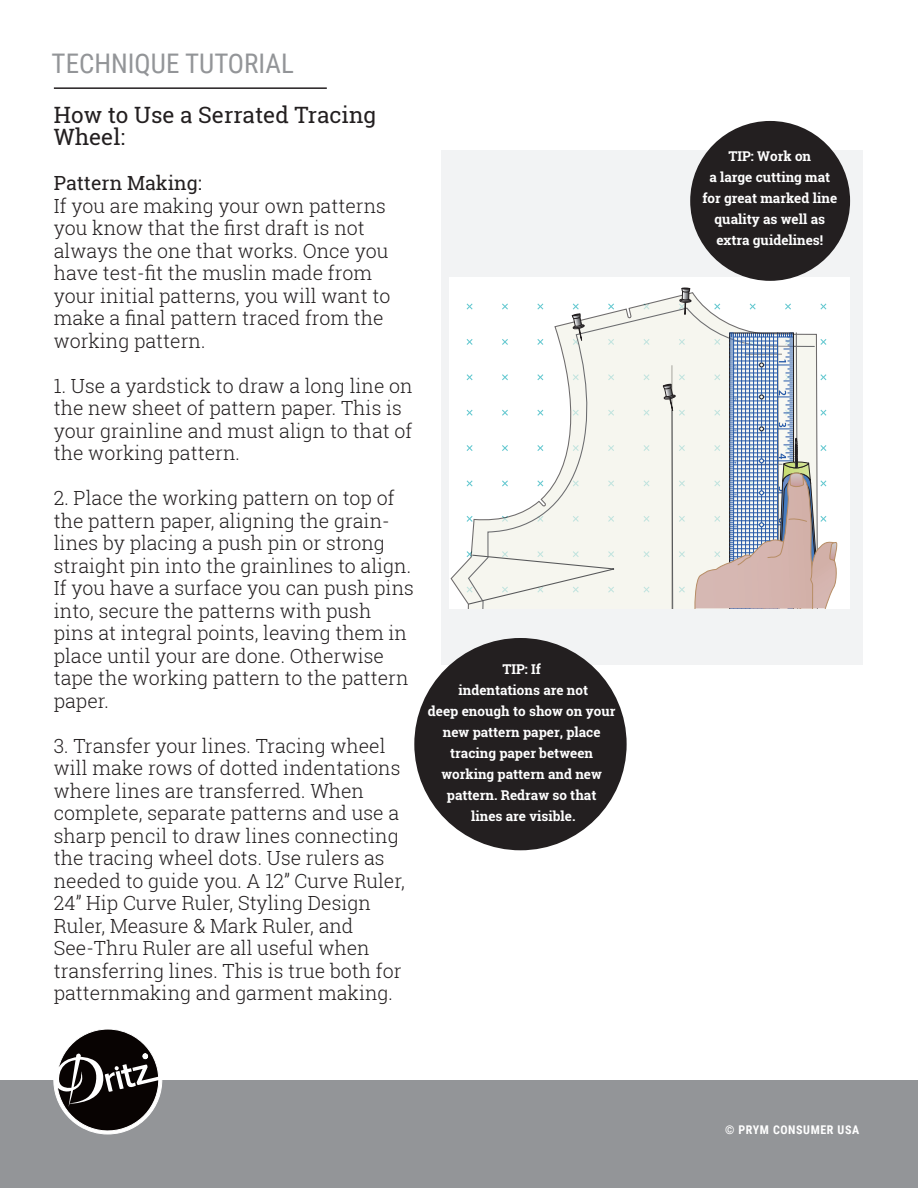
<style>
.page{position:relative;width:918px;height:1188px;background:#fff}
.page>*{position:absolute;margin:0;border:0;box-sizing:border-box;transform-origin:0 0}
.t1{font:27px "Roboto Condensed";color:#939598}
.t2{font:22.5px/22.5px "Roboto Slab";color:#231f20}
.t3{font:300 19.5px/22.5px "Roboto Slab";color:#231f20}
.t4{font:19.5px "Roboto Slab";color:#231f20}
.t5{font:700 13.5px/21px "Roboto Slab";color:#fff;text-align:center}
.t6{font:700 12px "Roboto Condensed";letter-spacing:.05em;color:#fff}
</style>
<div class="page">
<div style="left:441px;top:151px;width:421px;height:514px;background:#f2f3f4"></div>
<div style="left:0;top:1080px;width:918px;height:108px;background:#939598"></div>
<svg style="left:53px;top:1029px;width:110px;height:106px"></svg>
<hr style="left:54px;top:87px;width:273px;height:2px;background:#231f20">
<div style="left:450px;top:277px;width:400px;height:331px;background:#fff"></div>
<div style="left:451px;top:292px;width:212px;height:316px;background:#fff"></div>
<svg style="left:467px;top:307px;width:196px;height:301px"></svg>
<svg style="left:465px;top:550px;width:155px;height:55px"></svg>
<svg style="left:663px;top:288px;width:174px;height:320px"></svg>
<svg style="left:572px;top:302px;width:13px;height:44px"></svg>
<div style="left:690px;top:121px;width:160px;height:160px;background:#231f20;border-radius:50%"></div>
<div style="left:414px;top:638px;width:213px;height:212px;background:#231f20;border-radius:50%"></div>
<h1 class="t1" style="left:52px;top:45px;width:244px">TECHNIQUE TUTORIAL</h1>
<p class="t2" style="left:54px;top:103px;width:324px">How to Use a Serrated Tracing<br>Wheel:</p>
<p class="t4" style="left:54px;top:170px;width:149px">Pattern Making:</p>
<p class="t3" style="left:54px;top:194px;width:338px">If you are making your own patterns you know that the first draft is not always the one that works. Once you have test-fit the muslin made from your initial patterns, you will want to make a final pattern traced from the working pattern.</p>
<p class="t3" style="left:54px;top:374px;width:360px">1. Use a yardstick to draw a long line on the new sheet of pattern paper. This is your grainline and must align to that of the working pattern.</p>
<p class="t3" style="left:54px;top:486px;width:362px">2. Place the working pattern on top of the pattern paper, aligning the grain&shy;lines by placing a push pin or strong straight pin into the grainlines to align.<br>If you have a surface you can push pins into, secure the patterns with push pins at integral points, leaving them in place until your are done. Otherwise tape the working pattern to the pattern paper.</p>
<p class="t3" style="left:54px;top:734px;width:353px">3. Transfer your lines. Tracing wheel will make rows of dotted indentations where lines are transferred. When complete, separate patterns and use a sharp pencil to draw lines connecting the tracing wheel dots. Use rulers as needed to guide you. A 12” Curve Ruler, 24” Hip Curve Ruler, Styling Design Ruler, Measure &amp; Mark Ruler, and See-Thru Ruler are all useful when transferring lines. This is true both for patternmaking and garment making.</p>
<p class="t5" style="left:428px;top:658px;width:189px">TIP: If<br>indentations are not<br>deep enough to show on your new pattern paper, place tracing paper between working pattern and new pattern. Redraw so that<br>lines are visible.</p>
<p class="t5" style="left:702px;top:145px;width:136px">TIP: Work on<br>a large cutting mat for great marked line quality as well as extra guidelines!</p>
<p class="t6" style="left:725px;top:1121px;width:136px">© PRYM CONSUMER USA</p>
</div>
